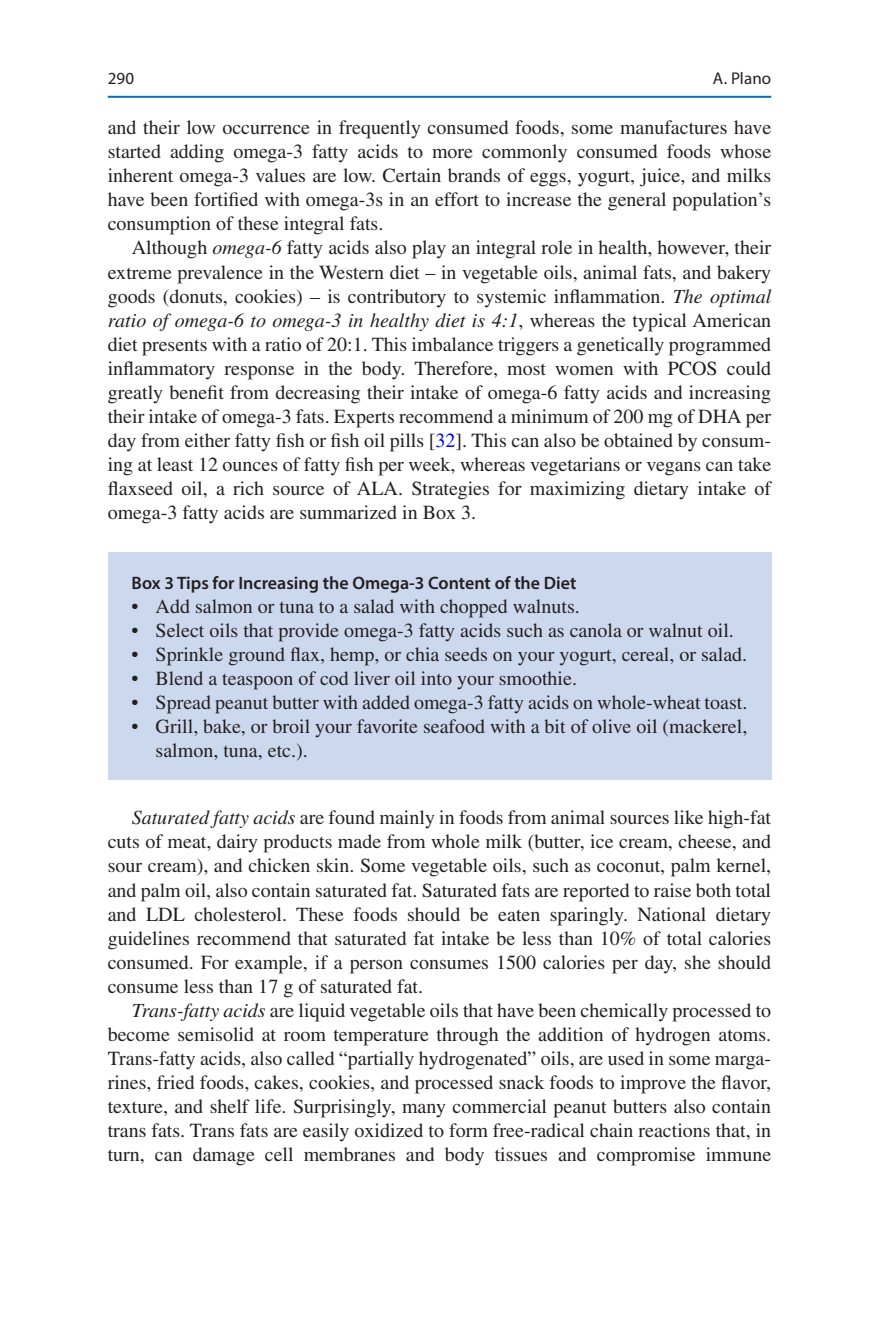
<style>
.page{position:relative;width:879px;height:1333px;background:#fff}
.page>*{position:absolute;margin:0;border:0;box-sizing:border-box;transform-origin:0 0}
.t1{font:20px/24px "Times LT Std";color:#231f20;text-align:justify}
.t2{font:600 18px "Myriad Pro";color:#231f20}
.t3{font:17px "Myriad Pro Regular 2";letter-spacing:.005em;color:#231f20}
.t4{font:17px "Myriad Pro";color:#231f20}
.s1{font-style:italic}
.s2{color:#00f}
</style>
<div class="page">
<div style="left:108px;top:552px;width:663px;height:228px;background:#ccd8ed"></div>
<hr style="left:108px;top:96px;width:663px;height:2px;background:#0073bc">
<p class="t3" style="left:713px;top:68px;width:60px">A. Plano</p>
<p class="t4" style="left:108px;top:68px;width:28px">290</p>
<p class="t1" style="left:108px;top:116px;width:665px">and their low occurrence in frequently consumed foods, some manufactures have started adding omega-3 fatty acids to more commonly consumed foods whose inherent omega-3 values are low. Certain brands of eggs, yogurt, juice, and milks have been fortified with omega-3s in an effort to increase the general population’s consumption of these integral fats.</p>
<p class="t1" style="left:108px;top:236px;width:665px;text-indent:24px">Although <span class="s1">omega-6</span> fatty acids also play an integral role in health, however, their extreme prevalence in the Western diet – in vegetable oils, animal fats, and bakery goods (donuts, cookies) – is contributory to systemic inflammation. <span class="s1">The optimal ratio of omega-6 to omega-3 in healthy diet is 4:1</span>, whereas the typical American diet presents with a ratio of 20:1. This imbalance triggers a genetically programmed inflammatory response in the body. Therefore, most women with PCOS could greatly benefit from decreasing their intake of omega-6 fatty acids and increasing their intake of omega-3 fats. Experts recommend a minimum of 200 mg of DHA per day from either fatty fish or fish oil pills [<span class="s2">32</span>]. This can also be obtained by consum&shy;ing at least 12 ounces of fatty fish per week, whereas vegetarians or vegans can take flaxseed oil, a rich source of ALA. Strategies for maximizing dietary intake of omega-3 fatty acids are summarized in Box 3.</p>
<p class="t2" style="left:132px;top:571px;width:446px">Box 3 Tips for Increasing the Omega-3 Content of the Diet</p>
<p class="t1" style="left:132px;top:593px;width:450px">• Add salmon or tuna to a salad with chopped walnuts.</p>
<p class="t1" style="left:132px;top:617px;width:604px">• Select oils that provide omega-3 fatty acids such as canola or walnut oil.</p>
<p class="t1" style="left:132px;top:641px;width:617px">• Sprinkle ground flax, hemp, or chia seeds on your yogurt, cereal, or salad.</p>
<p class="t1" style="left:132px;top:665px;width:447px">• Blend a teaspoon of cod liver oil into your smoothie.</p>
<p class="t1" style="left:132px;top:689px;width:617px">• Spread peanut butter with added omega-3 fatty acids on whole-wheat toast.</p>
<p class="t1" style="left:156px;top:713px;width:593px;text-indent:-24px">• Grill, bake, or broil your favorite seafood with a bit of olive oil (mackerel, salmon, tuna, etc.).</p>
<p class="t1" style="left:108px;top:805px;width:665px;text-indent:24px"><span class="s1">Saturated fatty acids</span> are found mainly in foods from animal sources like high-fat cuts of meat, dairy products made from whole milk (butter, ice cream, cheese, and sour cream), and chicken skin. Some vegetable oils, such as coconut, palm kernel, and palm oil, also contain saturated fat. Saturated fats are reported to raise both total and LDL cholesterol. These foods should be eaten sparingly. National dietary guidelines recommend that saturated fat intake be less than 10% of total calories consumed. For example, if a person consumes 1500 calories per day, she should consume less than 17 g of saturated fat.</p>
<p class="t1" style="left:108px;top:997px;width:665px;text-indent:24px"><span class="s1">Trans-fatty acids</span> are liquid vegetable oils that have been chemically processed to become semisolid at room temperature through the addition of hydrogen atoms.<br>Trans-fatty acids, also called “partially hydrogenated” oils, are used in some marga&shy;rines, fried foods, cakes, cookies, and processed snack foods to improve the flavor, texture, and shelf life. Surprisingly, many commercial peanut butters also contain trans fats. Trans fats are easily oxidized to form free-radical chain reactions that, in turn, can damage cell membranes and body tissues and compromise immune</p>
</div>
